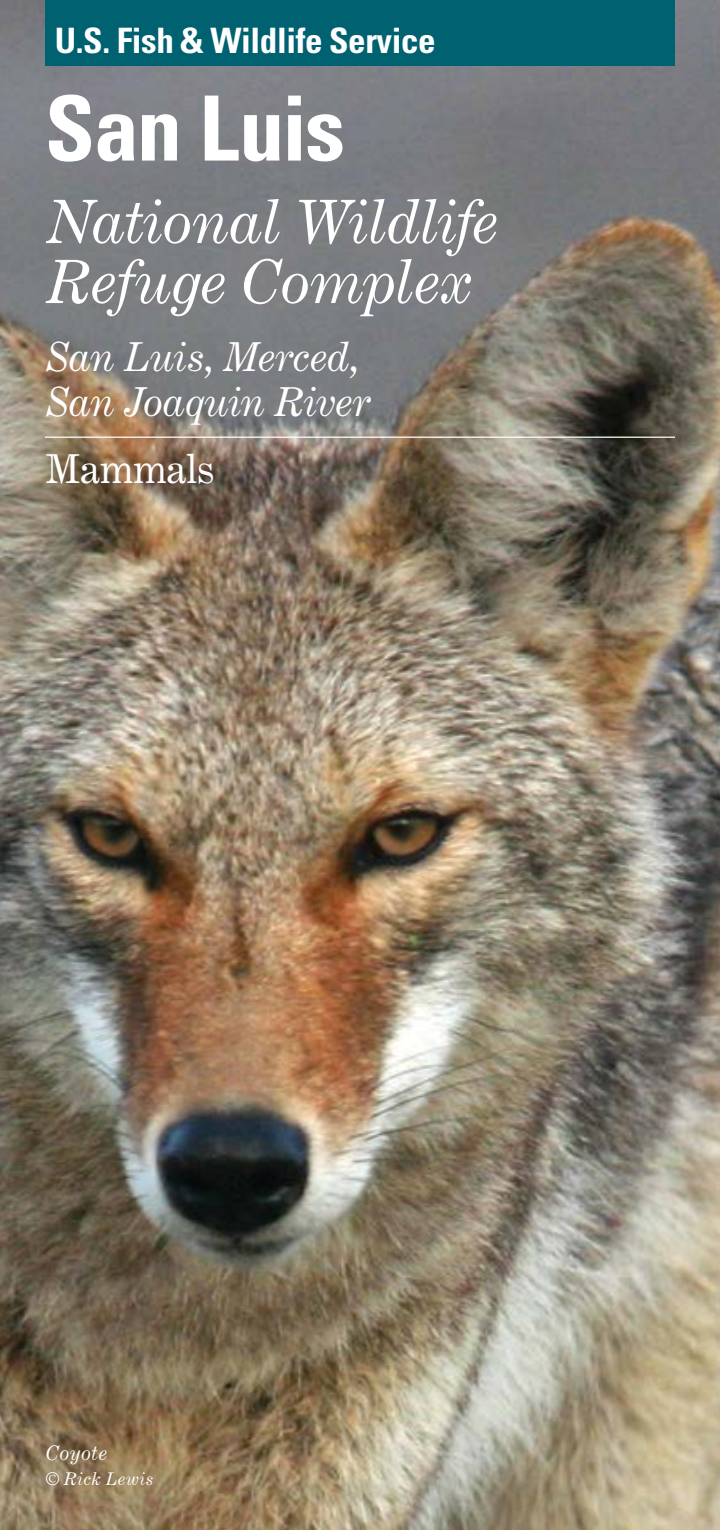
<style>
.page{position:relative;width:720px;height:1530px;background:#fff}
.page>*{position:absolute;margin:0;border:0;box-sizing:border-box;transform-origin:0 0}
.C1_Main_Head{font:700 condensed 90px "Univers LT Std";letter-spacing:-.02em;color:#fff}
.C1_H2{font:italic 60px/60px "Century Expanded";letter-spacing:-.02em;color:#fff}
.C1_H2-2{font:italic 40px/45px "Century Expanded";letter-spacing:-.015em;color:#fff}
.introduction{font:40px "Century Expanded";letter-spacing:-.005em;color:#fff}
.t1{font:700 condensed 35px "Univers LT Std";letter-spacing:-.01em;color:#fff}
.Captions{font:italic 20px "Century Expanded";letter-spacing:.005em;color:#fff}
.photo_credits{font:italic 17.5px "Century Expanded";letter-spacing:.03em;color:#fff}
</style>
<div class="page">
<img style="left:0;top:0;width:720px;height:1530px">
<div style="left:45px;top:0;width:630px;height:66px;background:#006271"></div>
<hr style="left:45px;top:437px;width:630px;height:1px;background:#fff">
<p class="t1" style="left:55px;top:19px;width:382px">U.S. Fish &amp; Wildlife Service</p>
<p class="C1_Main_Head" style="left:45px;top:73px;width:302px">San Luis</p>
<p class="C1_H2" style="left:45px;top:192px;width:455px">National Wildlife<br>Refuge Complex</p>
<p class="C1_H2-2" style="left:45px;top:334px;width:327px">San Luis, Merced,<br>San Joaquin River</p>
<p class="introduction" style="left:45px;top:444px;width:171px">Mammals</p>
<p class="Captions" style="left:45px;top:1441px;width:64px">Coyote</p>
<p class="photo_credits" style="left:45px;top:1468px;width:110px">© Rick Lewis</p>
</div>
